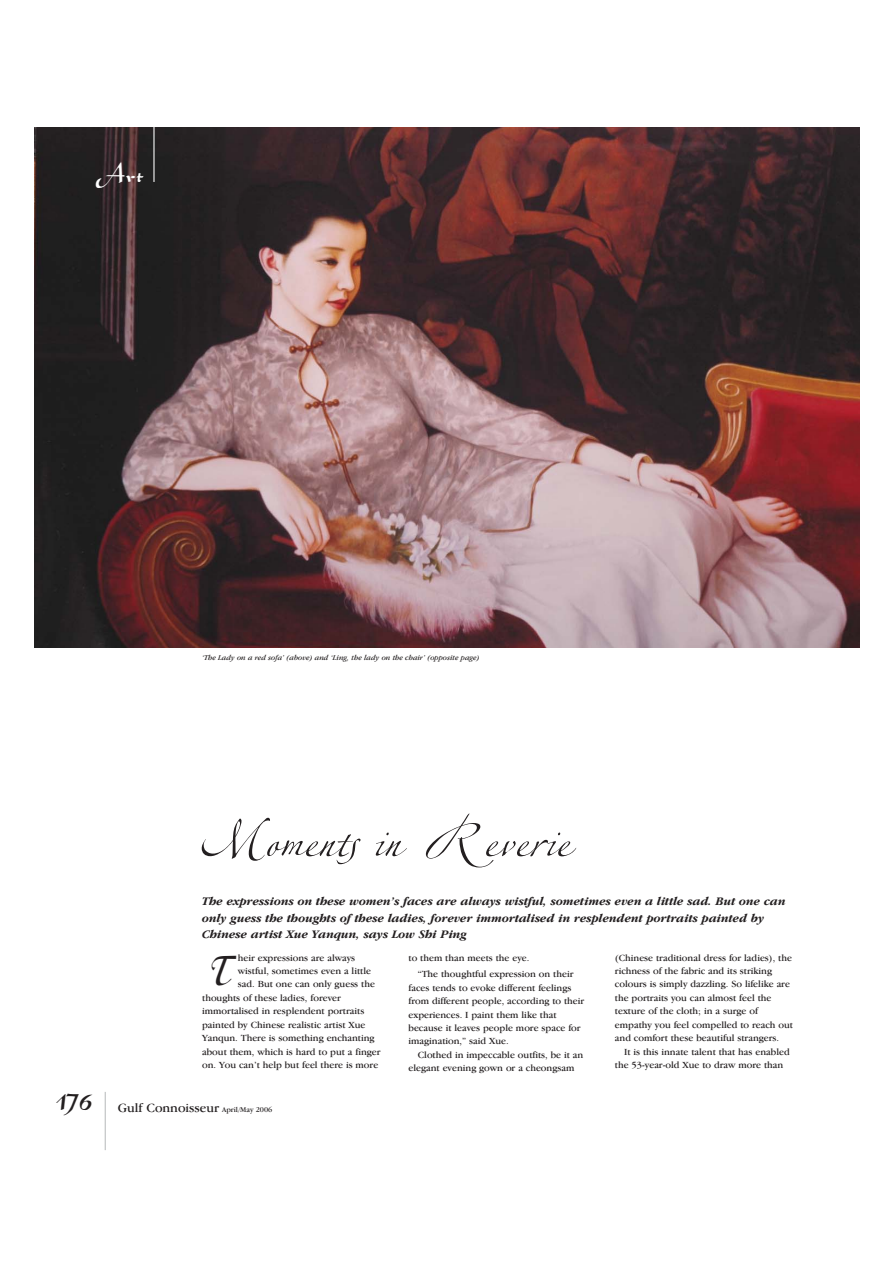
<style>
.page{position:relative;width:893px;height:1263px;background:#fff}
.page>*{position:absolute;margin:0;border:0;box-sizing:border-box;transform-origin:0 0}
.t1{font:64.8px "Linotype Zapfino Three";color:#231f20}
.t2{font:39.6px "Aladdin";color:#231f20}
.t3{font:32.4px "Aladdin";color:#231f20}
.t4{font:28.05px "Aladdin";color:#fff}
.t5{font:12.9px "Garamond IT Cby BT";color:#231f20}
.t6{font:italic 700 11.85px/16.5px "Garamond IT Cby BT";color:#231f20}
.t7{font:9.75px/13.5px "Garamond IT Cby BT";color:#231f20}
.t8{font:italic 7.5px "Garamond IT Cby BT";color:#231f20}
.s1{font-size:7.5px}
</style>
<div class="page">
<hr style="left:105px;top:1092px;width:1px;height:58px;background:#bbbdbf">
<img style="left:34px;top:127px;width:825px;height:521px">
<hr style="left:153px;top:111px;width:2px;height:71px;background:#fff">
<h3 class="t4" style="left:97px;top:156px;width:49px">Art</h3>
<p class="t8" style="left:202px;top:654px;width:279px">‘The Lady on a red sofa’ (above) and ‘Ling, the lady on the chair’ (opposite page)</p>
<h1 class="t1" style="left:201px;top:810px;width:371px">Moments in Reverie</h1>
<p class="t6" style="left:202px;top:894px;width:585px">The expressions on these women’s faces are always wistful, sometimes even a little sad. But one can only guess the thoughts of these ladies, forever immortalised in resplendent portraits painted by<br>Chinese artist Xue Yanqun, says Low Shi Ping</p>
<h2 class="t2" style="left:211px;top:946px;width:28px">T</h2>
<p class="t7" style="left:238px;top:952px;width:119px">heir expressions are always</p>
<p class="t7" style="left:238px;top:965px;width:135px">wistful, sometimes even a little</p>
<p class="t7" style="left:238px;top:978px;width:139px">sad. But one can only guess the</p>
<p class="t7" style="left:202px;top:992px;width:140px">thoughts of these ladies, forever</p>
<p class="t7" style="left:202px;top:1005px;width:164px">immortalised in resplendent portraits</p>
<p class="t7" style="left:202px;top:1019px;width:165px">painted by Chinese realistic artist Xue</p>
<p class="t7" style="left:202px;top:1032px;width:174px">Yanqun. There is something enchanting</p>
<p class="t7" style="left:202px;top:1046px;width:180px">about them, which is hard to put a finger</p>
<p class="t7" style="left:202px;top:1059px;width:178px">on. You can’t help but feel there is more</p>
<p class="t7" style="left:418px;top:950px;width:157px;line-height:16.6px;text-indent:-9px">to them than meets the eye.<br>“The thoughtful expression on their</p>
<p class="t7" style="left:408px;top:982px;width:177px">faces tends to evoke different feelings from different people, according to their experiences. I paint them like that because it leaves people more space for imagination,” said Xue.</p>
<p class="t7" style="left:408px;top:1049px;width:176px;text-indent:9px">Clothed in impeccable outfits, be it an elegant evening gown or a cheongsam</p>
<p class="t7" style="left:615px;top:952px;width:180px">(Chinese traditional dress for ladies), the richness of the fabric and its striking colours is simply dazzling. So lifelike are the portraits you can almost feel the texture of the cloth; in a surge of empathy you feel compelled to reach out and comfort these beautiful strangers.</p>
<p class="t7" style="left:615px;top:1046px;width:176px;text-indent:9px">It is this innate talent that has enabled the 53-year-old Xue to draw more than</p>
<h3 class="t3" style="left:57px;top:1080px;width:38px">176</h3>
<h3 class="t5" style="left:118px;top:1103px;width:156px">Gulf Connoisseur <span class="s1">April/May 2006</span></h3>
</div>
